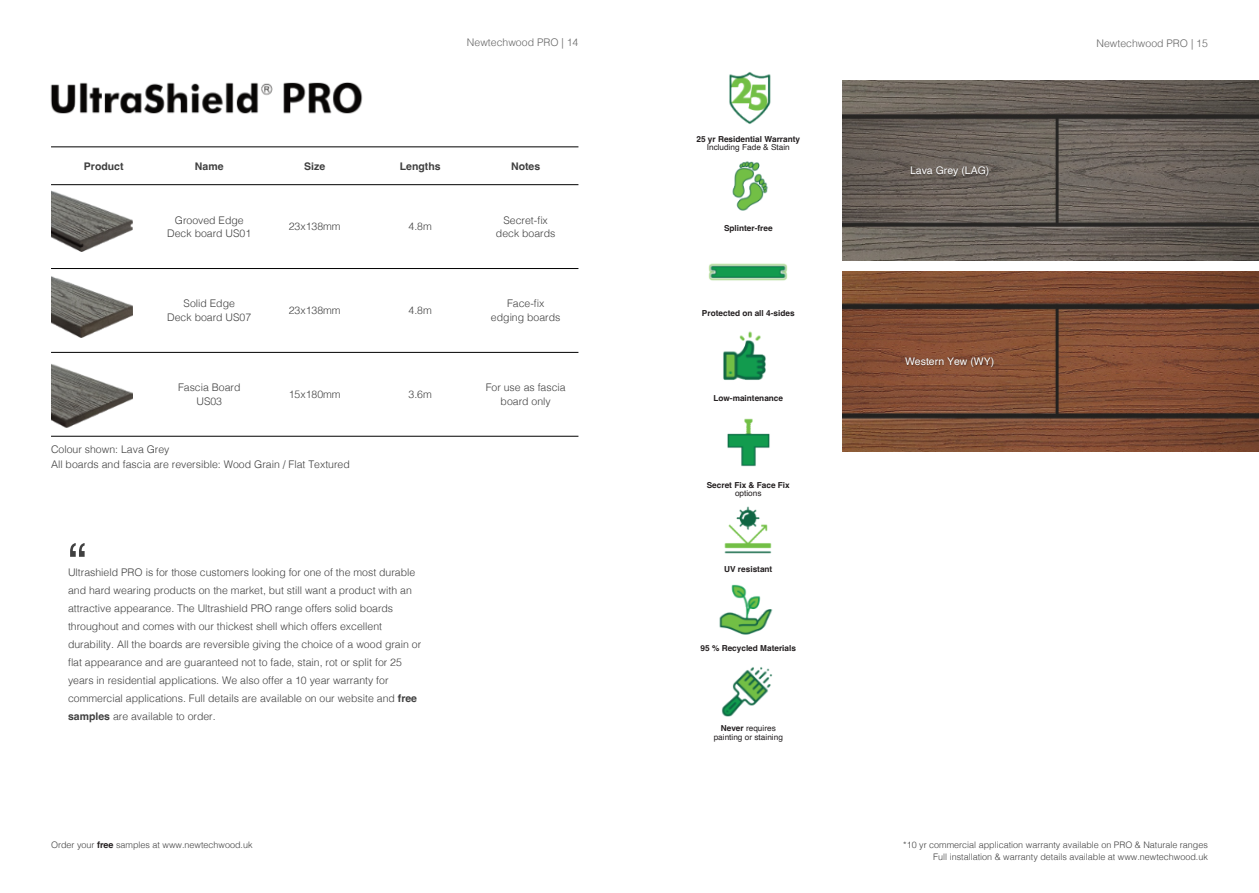
<style>
.page{position:relative;width:1259px;height:893px;background:#fff}
.page>*{position:absolute;margin:0;border:0;box-sizing:border-box;transform-origin:0 0}
.t1{font:54px "Helvetica";color:#404040}
.t2{font:300 10.5px/18px "Helvetica";color:#404040;text-align:center}
.t3{font:300 10.5px "Helvetica";color:#666}
.t4{font:700 10.5px "Helvetica";color:#404040}
.t5{font:10.5px "Helvetica";color:#fff}
.t6{font:300 9px/12px "Helvetica";color:#404040;text-align:right}
.t7{font:700 8.25px "Helvetica";color:#231f20}
.t8{font:8.25px/8.2px "Helvetica";color:#231f20;text-align:center}
.s1{font-weight:700}
.s2{font-weight:700;color:#231f20}
</style>
<div class="page">
<hr style="left:51px;top:147px;width:527px;height:1px;background:#000">
<hr style="left:51px;top:184px;width:527px;height:1px;background:#000">
<hr style="left:51px;top:268px;width:527px;height:1px;background:#000">
<hr style="left:51px;top:352px;width:527px;height:1px;background:#000">
<hr style="left:51px;top:436px;width:527px;height:1px;background:#000">
<img style="left:50px;top:82px;width:313px;height:32px">
<img style="left:51px;top:190px;width:81px;height:62px">
<img style="left:51px;top:276px;width:81px;height:62px">
<img style="left:51px;top:364px;width:81px;height:63px">
<img style="left:842px;top:80px;width:417px;height:181px">
<img style="left:911px;top:167px;width:78px;height:10px">
<img style="left:842px;top:271px;width:417px;height:180px">
<img style="left:905px;top:358px;width:89px;height:10px">
<img style="left:721px;top:667px;width:52px;height:50px">
<img style="left:732px;top:161px;width:36px;height:50px">
<img style="left:723px;top:331px;width:43px;height:49px">
<img style="left:724px;top:506px;width:48px;height:48px">
<img style="left:727px;top:418px;width:43px;height:49px">
<img style="left:719px;top:584px;width:54px;height:51px">
<img style="left:708px;top:263px;width:80px;height:18px">
<img style="left:729px;top:72px;width:42px;height:52px">
<p class="t3" style="left:467px;top:39px;width:113px">Newtechwood PRO | 14</p>
<p class="t4" style="left:84px;top:162px;width:41px">Product</p>
<p class="t4" style="left:195px;top:162px;width:30px">Name</p>
<p class="t4" style="left:304px;top:162px;width:23px">Size</p>
<p class="t4" style="left:400px;top:162px;width:42px">Lengths</p>
<p class="t4" style="left:511px;top:162px;width:31px">Notes</p>
<p class="t2" style="left:167px;top:215px;width:86px;line-height:13.5px">Grooved Edge<br>Deck board US01</p>
<p class="t2" style="left:289px;top:219px;width:53px">23x138mm</p>
<p class="t2" style="left:408px;top:219px;width:25px">4.8m</p>
<p class="t2" style="left:496px;top:215px;width:61px;line-height:13.5px">Secret-fix deck boards</p>
<p class="t2" style="left:167px;top:298px;width:86px;line-height:13.5px">Solid Edge<br>Deck board US07</p>
<p class="t2" style="left:289px;top:303px;width:53px">23x138mm</p>
<p class="t2" style="left:408px;top:303px;width:25px">4.8m</p>
<p class="t2" style="left:491px;top:298px;width:71px;line-height:13.5px">Face-fix edging boards</p>
<p class="t2" style="left:178px;top:382px;width:64px;line-height:13.5px">Fascia Board<br>US03</p>
<p class="t2" style="left:289px;top:387px;width:53px">15x180mm</p>
<p class="t2" style="left:408px;top:387px;width:25px">3.6m</p>
<p class="t2" style="left:486px;top:382px;width:81px;line-height:13.5px">For use as fascia board only</p>
<p class="t2" style="left:51px;top:443px;width:300px;line-height:15px;text-align:left">Colour shown: Lava Grey<br>All boards and fascia are reversible: Wood Grain / Flat Textured</p>
<h1 class="t1" style="left:68px;top:542px;width:19px">“</h1>
<p class="t2" style="left:68px;top:564px;width:355px;text-align:left">Ultrashield PRO is for those customers looking for one of the most durable and hard wearing products on the market, but still want a product with an attractive appearance. The Ultrashield PRO range offers solid boards throughout and comes with our thickest shell which offers excellent durability. All the boards are reversible giving the choice of a wood grain or flat appearance and are guaranteed not to fade, stain, rot or split for 25 years in residential applications. We also offer a 10 year warranty for commercial applications. Full details are available on our website and <span class="s1">free samples</span> are available to order.</p>
<p class="t6" style="left:51px;top:840px;width:203px">Order your <span class="s2">free</span> samples at www.newtechwood.uk</p>
<p class="t7" style="left:696px;top:136px;width:105px">25 yr Residential Warranty</p>
<p class="t8" style="left:707px;top:144px;width:85px">Including Fade &amp; Stain</p>
<p class="t7" style="left:724px;top:225px;width:50px">Splinter-free</p>
<p class="t7" style="left:702px;top:310px;width:94px">Protected on all 4-sides</p>
<p class="t7" style="left:713px;top:395px;width:71px">Low-maintenance</p>
<p class="t7" style="left:707px;top:482px;width:84px">Secret Fix &amp; Face Fix</p>
<p class="t8" style="left:735px;top:490px;width:28px">options</p>
<p class="t7" style="left:724px;top:566px;width:50px">UV resistant</p>
<p class="t7" style="left:700px;top:644px;width:97px">95 % Recycled Materials</p>
<p class="t8" style="left:713px;top:725px;width:71px"><span class="s1">Never</span> requires painting or staining</p>
<p class="t5" style="left:910px;top:167px;width:81px">Lava Grey (LAG)</p>
<p class="t5" style="left:905px;top:358px;width:91px">Western Yew (WY)</p>
<p class="t3" style="left:1096px;top:40px;width:113px">Newtechwood PRO | 15</p>
<p class="t6" style="left:903px;top:840px;width:306px">*10 yr commercial application warranty available on PRO &amp; Naturale ranges<br>Full installation &amp; warranty details available at www.newtechwood.uk</p>
</div>
